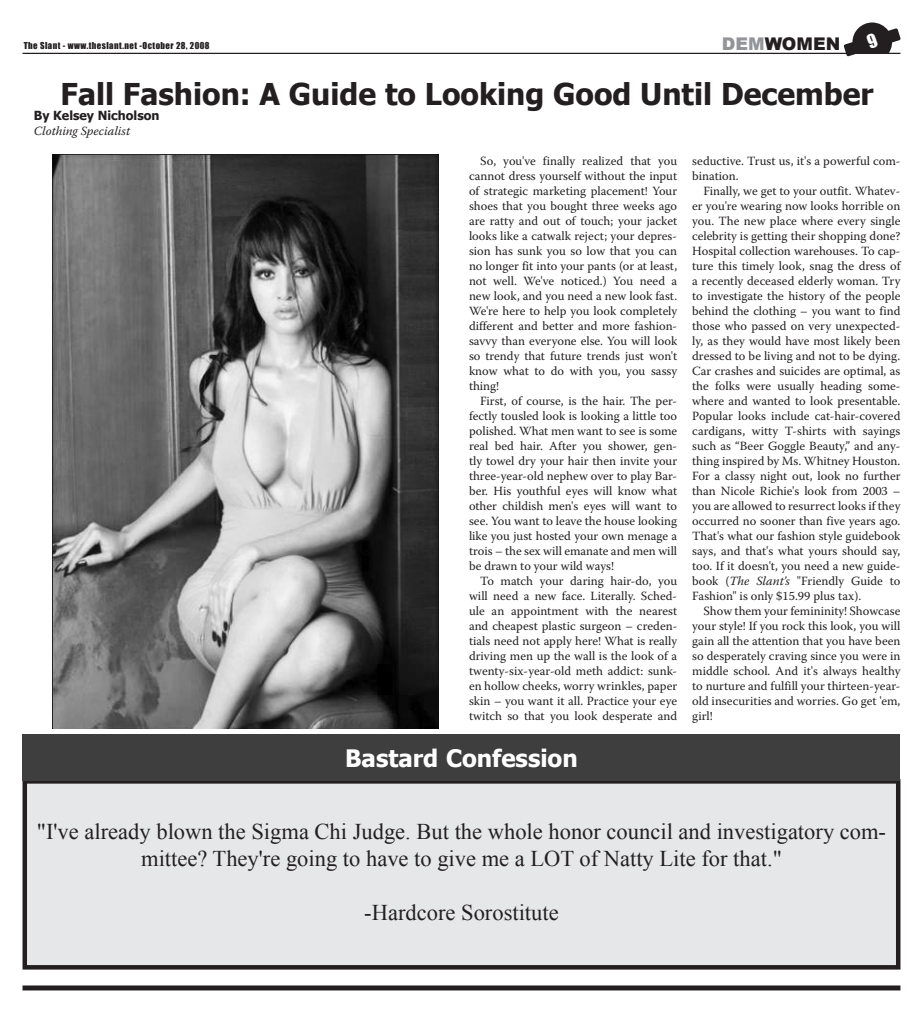
<style>
.page{position:relative;width:923px;height:1013px;background:#fff}
.page>*{position:absolute;margin:0;border:0;box-sizing:border-box;transform-origin:0 0}
.t1{font:700 30px "Tahoma";color:#231f20}
.t2{font:700 24px "Tahoma";color:#fff}
.t3{font:22.5px/27px "Times New Roman";color:#231f20;text-align:center}
.t4{font:900 17.5px "Arial";color:#231f20}
.t5{font:12.5px/15px "Warnock Pro";color:#231f20;text-align:justify}
.t6{font:italic 12.5px "Warnock Pro";color:#231f20}
.t7{font:700 12.5px "Tahoma";color:#231f20}
.t8{font:8.75px "Impact";letter-spacing:.05em;color:#231f20}
.s1{color:#939598}
.s2{font-style:italic}
</style>
<div class="page">
<hr style="left:22px;top:53px;width:878px;height:1px;background:#231f20">
<div style="left:22px;top:985px;width:878px;height:5px;background:#231f20"></div>
<img style="left:53px;top:154px;width:386px;height:574px">
<div style="left:25px;top:781px;width:873px;height:186px;background:#e6e7e9"></div>
<div style="left:22px;top:779px;width:878px;height:190px;border:4px solid #231f20"></div>
<div style="left:22px;top:734px;width:878px;height:46px;background:#3e3e3f"></div>
<svg style="left:843px;top:23px;width:57px;height:34px"></svg>
<p class="t8" style="left:24px;top:40px;width:187px">The Slant - www.theslant.net -October 28, 2008</p>
<h3 class="t4" style="left:722px;top:34px;width:120px"><span class="s1">DEM</span>WOMEN</h3>
<h1 class="t1" style="left:61px;top:75px;width:814px">Fall Fashion: A Guide to Looking Good Until December</h1>
<p class="t7" style="left:34px;top:108px;width:127px">By Kelsey Nicholson</p>
<p class="t6" style="left:34px;top:123px;width:98px">Clothing Specialist</p>
<p class="t5" style="left:469px;top:153px;width:210px;text-indent:11px">So, you've finally realized that you cannot dress yourself without the input of strategic marketing placement! Your shoes that you bought three weeks ago are ratty and out of touch; your jacket looks like a catwalk reject; your depres&shy;sion has sunk you so low that you can no longer fit into your pants (or at least, not well. We've noticed.) You need a new look, and you need a new look fast.<br>We're here to help you look completely different and better and more fashion&shy;savvy than everyone else. You will look so trendy that future trends just won't know what to do with you, you sassy thing!</p>
<p class="t5" style="left:469px;top:393px;width:210px;text-indent:11px">First, of course, is the hair. The per&shy;fectly tousled look is looking a little too polished. What men want to see is some real bed hair. After you shower, gen&shy;tly towel dry your hair then invite your three-year-old nephew over to play Bar&shy;ber. His youthful eyes will know what other childish men's eyes will want to see. You want to leave the house looking like you just hosted your own menage a trois – the sex will emanate and men will be drawn to your wild ways!</p>
<p class="t5" style="left:469px;top:573px;width:210px;text-indent:11px">To match your daring hair-do, you will need a new face. Literally. Sched&shy;ule an appointment with the nearest and cheapest plastic surgeon – creden&shy;tials need not apply here! What is really driving men up the wall is the look of a twenty-six-year-old meth addict: sunk&shy;en hollow cheeks, worry wrinkles, paper skin – you want it all. Practice your eye twitch so that you look desperate and</p>
<p class="t5" style="left:692px;top:153px;width:210px">seductive. Trust us, it's a powerful com&shy;bination.</p>
<p class="t5" style="left:692px;top:183px;width:210px;text-indent:11px">Finally, we get to your outfit. Whatev&shy;er you're wearing now looks horrible on you. The new place where every single celebrity is getting their shopping done?<br>Hospital collection warehouses. To cap&shy;ture this timely look, snag the dress of a recently deceased elderly woman. Try to investigate the history of the people behind the clothing – you want to find those who passed on very unexpected&shy;ly, as they would have most likely been dressed to be living and not to be dying.<br>Car crashes and suicides are optimal, as the folks were usually heading some&shy;where and wanted to look presentable.<br>Popular looks include cat-hair-covered cardigans, witty T-shirts with sayings such as “Beer Goggle Beauty,” and any&shy;thing inspired by Ms. Whitney Houston.<br>For a classy night out, look no further than Nicole Richie's look from 2003 – you are allowed to resurrect looks if they occurred no sooner than five years ago.<br>That's what our fashion style guidebook says, and that's what yours should say, too. If it doesn't, you need a new guide&shy;book (<span class="s2">The Slant’s</span> "Friendly Guide to Fashion" is only $15.99 plus tax).</p>
<p class="t5" style="left:692px;top:603px;width:210px;text-indent:11px">Show them your femininity! Showcase your style! If you rock this look, you will gain all the attention that you have been so desperately craving since you were in middle school. And it's always healthy to nurture and fulfill your thirteen-year&shy;old insecurities and worries. Go get 'em, girl!</p>
<h2 class="t2" style="left:345px;top:742px;width:234px">Bastard Confession</h2>
<h3 class="t3" style="left:37px;top:818px;width:850px">"I've already blown the Sigma Chi Judge. But the whole honor council and investigatory com&shy;mittee? They're going to have to give me a LOT of Natty Lite for that."</h3>
<h3 class="t3" style="left:364px;top:899px;width:196px">-Hardcore Sorostitute</h3>
</div>
